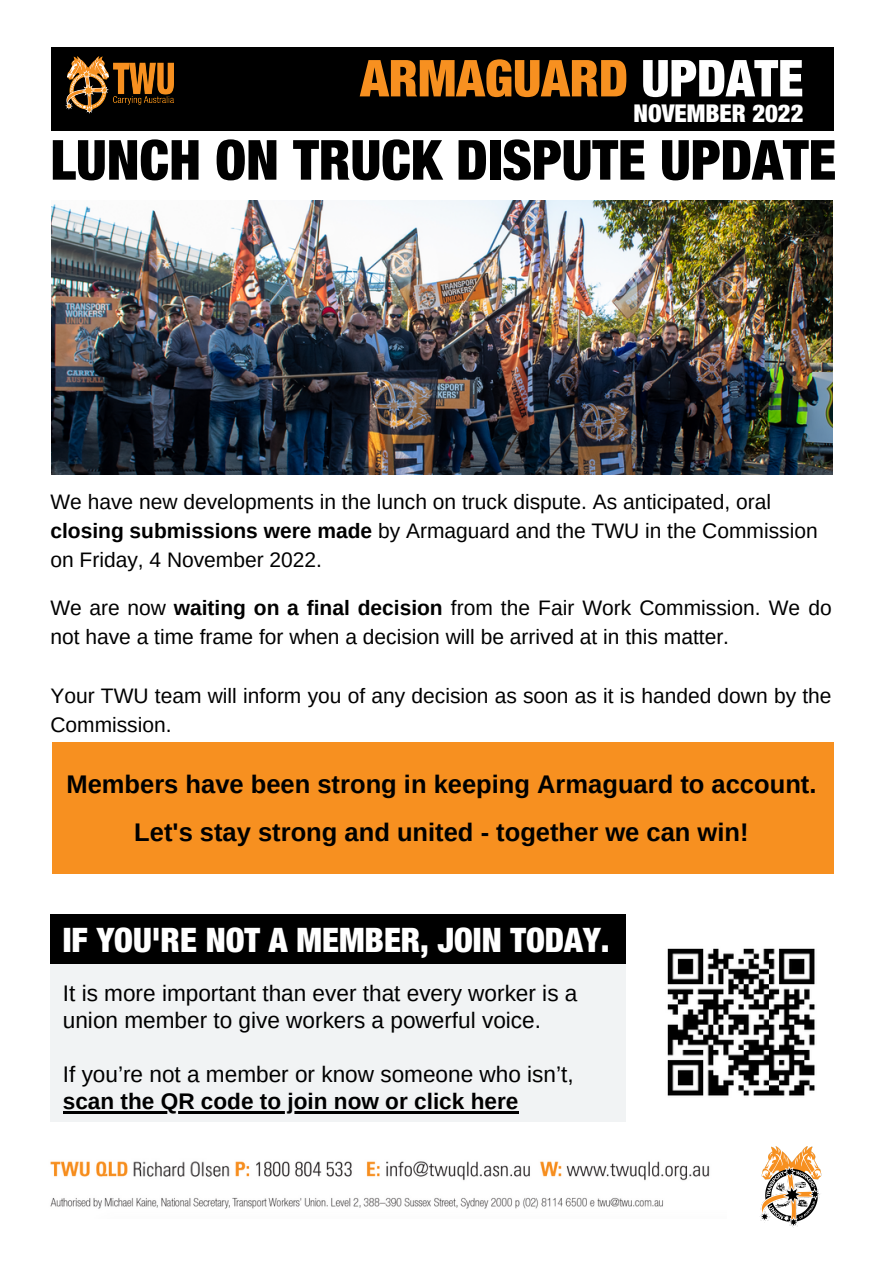
<style>
.page{position:relative;width:893px;height:1264px;background:#fff}
.page>*{position:absolute;margin:0;border:0;box-sizing:border-box;transform-origin:0 0}
.t1{font:900 condensed 55.35px "Helvetica Neue LT Std";color:#000}
.t2{font:900 condensed 50.85px "Helvetica Neue LT Std";color:#f79020}
.t3{font:900 condensed 33.75px "Helvetica Neue LT Std";color:#fff}
.t4{font:700 25.5px/48.3px "Arimo";color:#000;text-align:center}
.t5{font:900 condensed 24.6px "Helvetica Neue LT Std";color:#fff}
.t6{font:22.5px/27px "Arimo";color:#000}
.t7{font:700 22.5px "Arimo";color:#000}
.t8{font:21px/29.2px "Arimo";color:#000}
.s1{color:#fff}
.s2{font-weight:700}
</style>
<div class="page">
<img style="left:760px;top:1146px;width:62px;height:81px">
<img style="left:50px;top:1161px;width:660px;height:48px">
<div style="left:132px;top:1152px;width:101px;height:34px;background:#fff"></div>
<img style="left:133px;top:1161px;width:97px;height:16px">
<img style="left:667px;top:948px;width:148px;height:148px">
<div style="left:50px;top:963px;width:576px;height:158px;background:#f1f3f4"></div>
<hr style="left:63px;top:1111px;width:455px;height:2px;background:#000">
<div style="left:51px;top:48px;width:783px;height:83px;background:#000"></div>
<img style="left:66px;top:56px;width:108px;height:58px">
<img style="left:51px;top:201px;width:781px;height:273px">
<div style="left:52px;top:742px;width:781px;height:132px;background:#f79020"></div>
<div style="left:50px;top:913px;width:576px;height:50px;background:#000"></div>
<h2 class="t2" style="left:360px;top:60px;width:444px">ARMAGUARD <span class="s1">UPDATE</span></h2>
<p class="t5" style="left:633px;top:104px;width:171px">NOVEMBER 2022</p>
<h1 class="t1" style="left:50px;top:140px;width:787px">LUNCH ON TRUCK DISPUTE UPDATE</h1>
<p class="t8" style="left:50px;top:487px;width:768px">We have new developments in the lunch on truck dispute. As anticipated, oral <span class="s2">closing submissions were made</span> by Armaguard and the TWU in the Commission on Friday, 4 November 2022.</p>
<p class="t8" style="left:50px;top:593px;width:782px">We are now <span class="s2">waiting on a final decision</span> from the Fair Work Commission. We do not have a time frame for when a decision will be arrived at in this matter.</p>
<p class="t8" style="left:50px;top:680px;width:782px">Your TWU team will inform you of any decision as soon as it is handed down by the<br>Commission.</p>
<p class="t4" style="left:66px;top:759px;width:751px">Members have been strong in keeping Armaguard to account.<br>Let's stay strong and united - together we can win!</p>
<h3 class="t3" style="left:63px;top:927px;width:548px">IF YOU'RE NOT A MEMBER, JOIN TODAY.</h3>
<p class="t6" style="left:63px;top:979px;width:516px">It is more important than ever that every worker is a union member to give workers a powerful voice.</p>
<p class="t6" style="left:63px;top:1060px;width:512px">If you’re not a member or know someone who isn’t,</p>
<p class="t7" style="left:63px;top:1088px;width:457px">scan the QR code to join now or click here</p>
</div>
